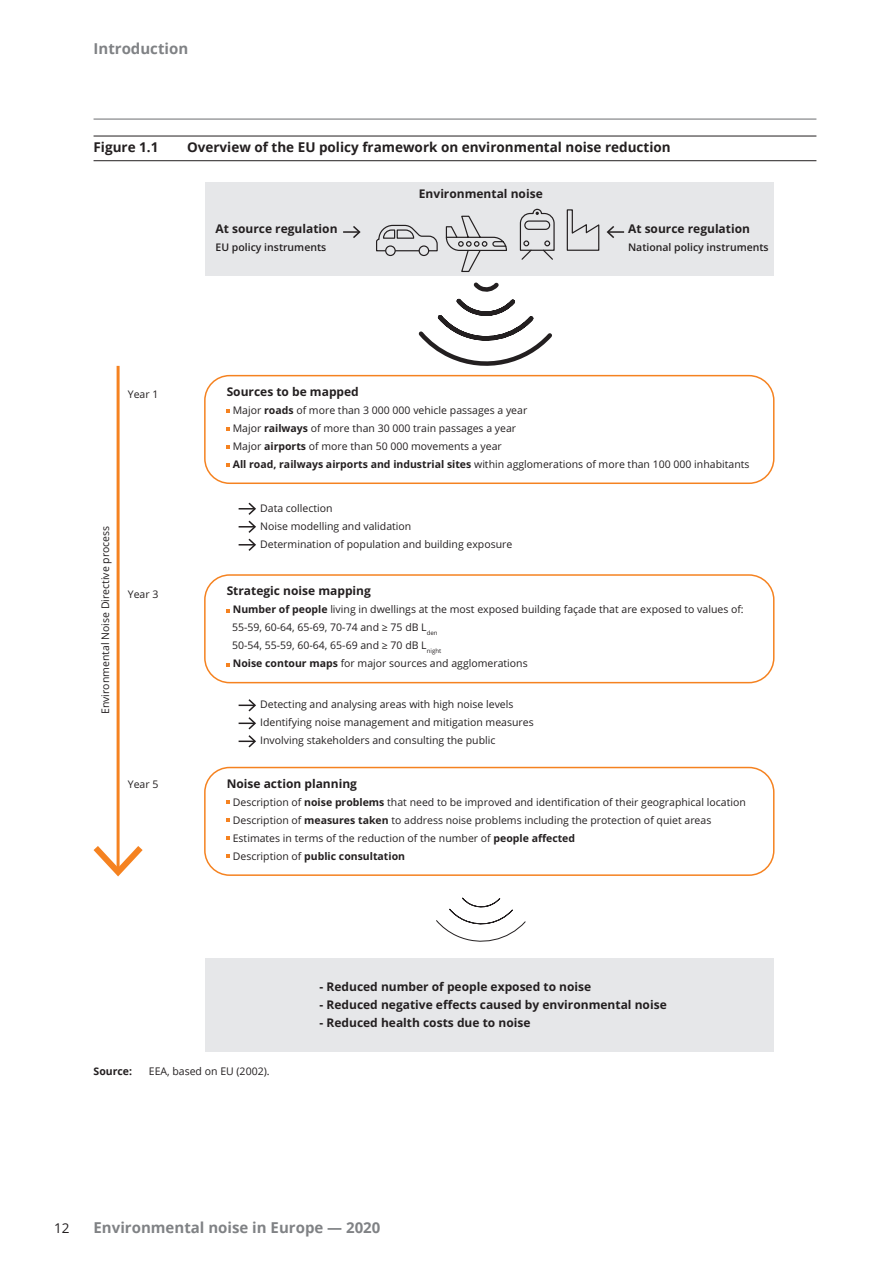
<style>
.page{position:relative;width:893px;height:1263px;background:#fff}
.page>*{position:absolute;margin:0;border:0;box-sizing:border-box;transform-origin:0 0}
.t1{font:700 15px "Open Sans";color:#808285}
.Figure_Title{font:700 13.5px "Open Sans";color:#231f20}
.t2{font:13.5px "Open Sans";color:#231f20}
.t3{font:700 12px "Open Sans";color:#231f20}
.Note_Source{font:10.5px/18px "Open Sans";color:#231f20}
.t4{font:600 10.5px "Open Sans";color:#231f20}
.Note_Source-2{font:700 10.5px "Open Sans";color:#231f20}
.s1{font-weight:700}
.s2{font-weight:400}
</style>
<div class="page">
<hr style="left:94px;top:119px;width:722px;height:1px;background:#6c6d70">
<hr style="left:94px;top:136px;width:722px;height:1px;background:#231f20">
<hr style="left:94px;top:160px;width:722px;height:1px;background:#231f20">
<div style="left:205px;top:182px;width:569px;height:94px;background:#e6e7e9"></div>
<div style="left:205px;top:958px;width:569px;height:94px;background:#e6e7e9"></div>
<div style="left:204px;top:375px;width:570px;height:109px;border:2px solid #f58220;border-radius:25px"></div>
<div style="left:204px;top:574px;width:570px;height:109px;border:2px solid #f58220;border-radius:25px"></div>
<div style="left:204px;top:767px;width:570px;height:109px;border:2px solid #f58220;border-radius:25px"></div>
<svg style="left:239px;top:503px;width:17px;height:12px"></svg>
<svg style="left:343px;top:226px;width:18px;height:12px"></svg>
<svg style="left:607px;top:226px;width:17px;height:12px"></svg>
<svg style="left:239px;top:521px;width:17px;height:12px"></svg>
<svg style="left:239px;top:539px;width:17px;height:12px"></svg>
<svg style="left:239px;top:699px;width:17px;height:12px"></svg>
<svg style="left:239px;top:717px;width:17px;height:12px"></svg>
<svg style="left:239px;top:735px;width:17px;height:12px"></svg>
<hr style="left:117px;top:366px;width:3px;height:504px;background:#f58220">
<svg style="left:94px;top:846px;width:49px;height:30px"></svg>
<svg style="left:375px;top:208px;width:225px;height:170px"></svg>
<svg style="left:436px;top:897px;width:90px;height:45px"></svg>
<svg style="left:227px;top:409px;width:3px;height:4px"></svg>
<svg style="left:227px;top:427px;width:3px;height:4px"></svg>
<svg style="left:227px;top:445px;width:3px;height:4px"></svg>
<svg style="left:227px;top:463px;width:3px;height:4px"></svg>
<h1 class="t1" style="left:94px;top:38px;width:96px">Introduction</h1>
<p class="Figure_Title" style="left:94px;top:138px;width:66px">Figure 1.1</p>
<p class="Figure_Title" style="left:187px;top:138px;width:485px">Overview of the EU policy framework on environmental noise reduction</p>
<p class="t3" style="left:419px;top:185px;width:125px">Environmental noise</p>
<p class="Note_Source" style="left:128px;top:385px;width:32px">Year 1</p>
<p class="Note_Source" style="left:96px;top:714px;width:190px;rotate:-90deg">Environmental Noise Directive process</p>
<p class="Note_Source" style="left:128px;top:585px;width:32px">Year 3</p>
<p class="Note_Source" style="left:128px;top:775px;width:32px">Year 5</p>
<p class="t3" style="left:216px;top:220px;width:124px">At source regulation</p>
<p class="t4" style="left:216px;top:240px;width:112px">EU policy instruments</p>
<p class="t3" style="left:628px;top:220px;width:124px">At source regulation</p>
<p class="t4" style="left:628px;top:240px;width:142px">National policy instruments</p>
<p class="t3" style="left:227px;top:383px;width:134px">Sources to be mapped</p>
<p class="Note_Source" style="left:227px;top:401px;width:302px">- Major <span class="s1">roads</span> of more than 3 000 000 vehicle passages a year</p>
<p class="Note_Source" style="left:227px;top:419px;width:291px">- Major <span class="s1">railways</span> of more than 30 000 train passages a year</p>
<p class="Note_Source" style="left:227px;top:437px;width:277px">- Major <span class="s1">airports</span> of more than 50 000 movements a year</p>
<p class="Note_Source" style="left:227px;top:455px;width:524px">- <span class="s1">All road, railways airports and industrial sites</span> within agglomerations of more than 100 000 inhabitants</p>
<p class="Note_Source" style="left:260px;top:499px;width:254px">Data collection<br>Noise modelling and validation<br>Determination of population and building exposure</p>
<p class="t3" style="left:227px;top:583px;width:146px">Strategic noise mapping</p>
<p class="Note_Source" style="left:232px;top:600px;width:513px;text-indent:-5px">- <span class="s1">Number of people</span> living in dwellings at the most exposed building façade that are exposed to values of:<br>55-59, 60-64, 65-69, 70-74 and ≥ 75 dB L<sub>den<br></sub>50-54, 55-59, 60-64, 65-69 and ≥ 70 dB L<sub>night</sub></p>
<p class="Note_Source" style="left:227px;top:654px;width:302px">- <span class="s1">Noise contour maps</span> for major sources and agglomerations</p>
<p class="Note_Source" style="left:260px;top:695px;width:275px">Detecting and analysing areas with high noise levels<br>Identifying noise management and mitigation measures<br>Involving stakeholders and consulting the public</p>
<p class="t3" style="left:227px;top:775px;width:132px">Noise action planning</p>
<p class="Note_Source" style="left:227px;top:793px;width:521px">- Description of <span class="s1">noise problems</span> that need to be improved and identification of their geographical location</p>
<p class="Note_Source" style="left:227px;top:811px;width:486px">- Description of <span class="s1">measures taken</span> to address noise problems including the protection of quiet areas</p>
<p class="Note_Source" style="left:227px;top:829px;width:350px">- Estimates in terms of the reduction of the number of <span class="s1">people affected</span></p>
<p class="Note_Source-2" style="left:227px;top:849px;width:180px"><span class="s2">- Description of</span> public consultation</p>
<p class="t3" style="left:320px;top:978px;width:273px">- Reduced number of people exposed to noise</p>
<p class="t3" style="left:320px;top:996px;width:349px">- Reduced negative effects caused by environmental noise</p>
<p class="t3" style="left:320px;top:1014px;width:212px">- Reduced health costs due to noise</p>
<p class="Note_Source-2" style="left:94px;top:1064px;width:40px">Source:</p>
<p class="Note_Source" style="left:149px;top:1062px;width:122px">EEA, based on EU (2002).</p>
<p class="t2" style="left:54px;top:1219px;width:17px">12</p>
<h1 class="t1" style="left:94px;top:1217px;width:288px">Environmental noise in Europe — 2020</h1>
</div>
